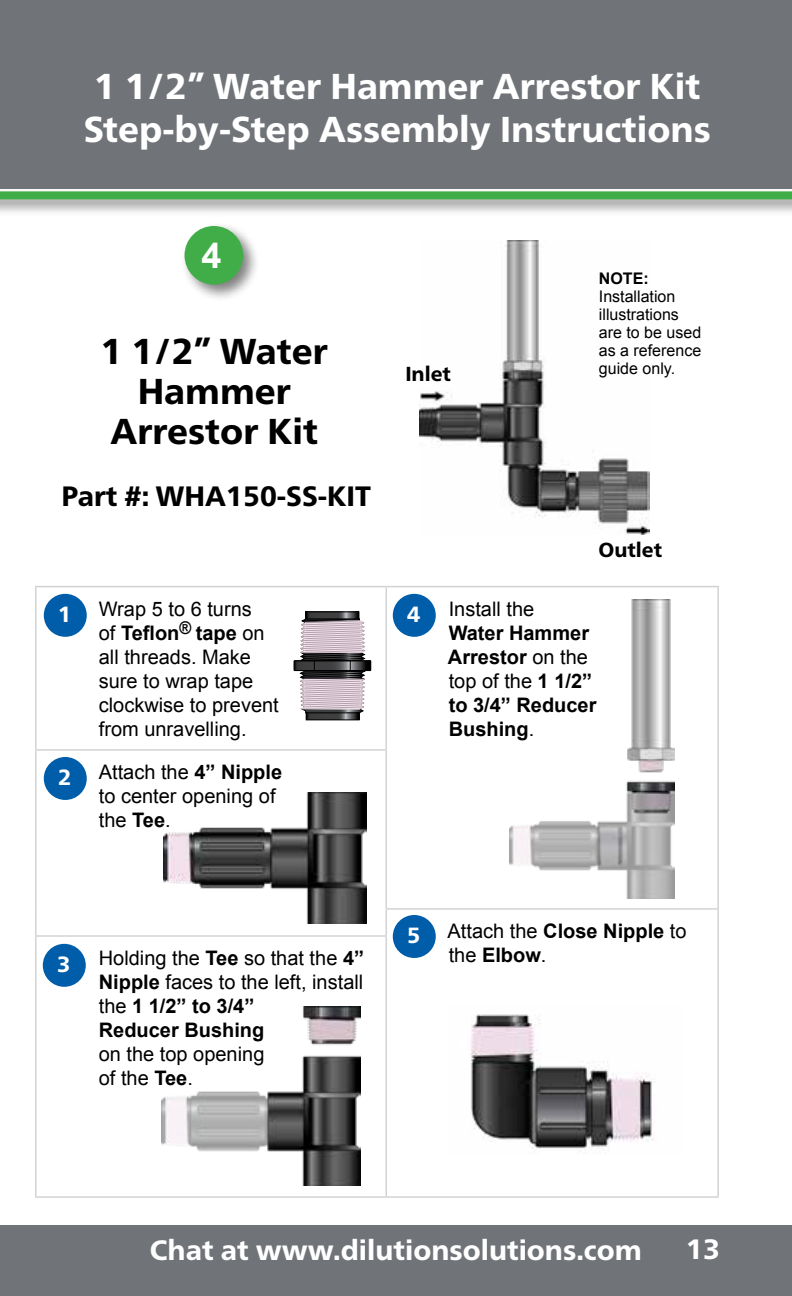
<style>
.page{position:relative;width:792px;height:1296px;background:#fff}
.page>*{position:absolute;margin:0;border:0;box-sizing:border-box;transform-origin:0 0}
.t1{font:800 36px/43.2px "Frutiger Neue LT Pro";color:#fff}
.t2{font:800 36px/40px "Frutiger Neue LT Pro";color:#000;text-align:center}
.t3{font:700 36px "Arial";color:#fff}
.t4{font:800 28px "Frutiger Neue LT Pro";color:#fff}
.t5{font:800 28px "Frutiger Neue LT Pro";color:#000}
.t6{font:800 22px "Frutiger Neue LT Pro";color:#fff}
.t7{font:800 20.4px "Frutiger Neue LT Pro";color:#000}
.t8{font:20px/24px "Arial";color:#000}
.t9{font:700 20px/24px "Arial";color:#000}
.t10{font:16px/18px "Arial";color:#000}
.t11{font:700 16px "Arial";color:#000}
.s1{font-weight:700}
.s2{font-weight:400}
</style>
<div class="page">
<div style="left:0;top:0;width:792px;height:188px;background:#707378"></div>
<div style="left:0;top:1225px;width:792px;height:71px;background:#707378"></div>
<div style="left:0;top:187px;width:792px;height:29px;background:#000;opacity:.5"></div>
<div style="left:0;top:191px;width:792px;height:8px;background:#41ad49"></div>
<hr style="left:35px;top:586px;width:351px;height:1px;background:#d1d3d4">
<hr style="left:35px;top:587px;width:2px;height:162px;background:#d1d3d4">
<hr style="left:386px;top:586px;width:333px;height:1px;background:#d1d3d4">
<hr style="left:386px;top:587px;width:1px;height:162px;background:#d1d3d4">
<hr style="left:717px;top:587px;width:2px;height:163px;background:#d1d3d4">
<hr style="left:35px;top:749px;width:352px;height:2px;background:#d1d3d4">
<hr style="left:35px;top:751px;width:2px;height:158px;background:#d1d3d4">
<hr style="left:386px;top:751px;width:1px;height:157px;background:#d1d3d4">
<hr style="left:717px;top:750px;width:2px;height:158px;background:#d1d3d4">
<hr style="left:35px;top:909px;width:2px;height:26px;background:#d1d3d4">
<hr style="left:386px;top:908px;width:333px;height:2px;background:#d1d3d4">
<svg style="left:386px;top:910px;width:1px;height:25px"></svg>
<hr style="left:717px;top:910px;width:2px;height:26px;background:#d1d3d4">
<hr style="left:35px;top:935px;width:352px;height:2px;background:#d1d3d4">
<hr style="left:35px;top:937px;width:2px;height:259px;background:#d1d3d4">
<hr style="left:386px;top:937px;width:1px;height:259px;background:#d1d3d4">
<hr style="left:717px;top:936px;width:2px;height:260px;background:#d1d3d4">
<hr style="left:35px;top:1196px;width:351px;height:2px;background:#d1d3d4">
<hr style="left:386px;top:1196px;width:333px;height:2px;background:#d1d3d4">
<img style="left:161px;top:1007px;width:200px;height:178px">
<img style="left:164px;top:792px;width:202px;height:132px">
<img style="left:419px;top:240px;width:231px;height:294px">
<div style="left:44px;top:594px;width:43px;height:43px;background:#005daa;border-radius:50%"></div>
<div style="left:44px;top:757px;width:43px;height:43px;background:#005daa;border-radius:50%"></div>
<div style="left:43px;top:944px;width:43px;height:43px;background:#005daa;border-radius:50%"></div>
<div style="left:393px;top:594px;width:43px;height:43px;background:#005daa;border-radius:50%"></div>
<img style="left:509px;top:600px;width:165px;height:298px">
<img style="left:471px;top:1014px;width:183px;height:135px">
<div style="left:393px;top:915px;width:43px;height:43px;background:#005daa;border-radius:50%"></div>
<div style="left:181px;top:222px;width:80px;height:80px;background:#000;opacity:.5"></div>
<div style="left:185px;top:226px;width:58px;height:59px;background:#41ad49;border-radius:50%"></div>
<svg style="left:308px;top:715px;width:50px;height:3px"></svg>
<div style="left:306px;top:713px;width:54px;height:7px;border:1px solid #000"></div>
<svg style="left:308px;top:614px;width:49px;height:3px"></svg>
<div style="left:306px;top:612px;width:53px;height:7px;border:1px solid #000"></div>
<svg style="left:294px;top:618px;width:77px;height:96px"></svg>
<h1 class="t1" style="left:84px;top:64px;width:629px">1 1/2” Water Hammer Arrestor Kit<br>Step-by-Step Assembly Instructions</h1>
<h1 class="t3" style="left:202px;top:231px;width:22px">4</h1>
<h1 class="t2" style="left:101px;top:331px;width:228px">1 1/2” Water<br>Hammer<br>Arrestor Kit</h1>
<h2 class="t5" style="left:62px;top:480px;width:311px">Part #: WHA150-SS-KIT</h2>
<p class="t7" style="left:405px;top:362px;width:47px">Inlet</p>
<p class="t11" style="left:599px;top:267px;width:51px">NOTE:</p>
<p class="t10" style="left:599px;top:287px;width:104px">Installation illustrations are to be used as a reference guide only.</p>
<p class="t7" style="left:598px;top:538px;width:65px">Outlet</p>
<p class="t6" style="left:58px;top:601px;width:15px">1</p>
<p class="t6" style="left:58px;top:764px;width:15px">2</p>
<p class="t8" style="left:99px;top:597px;width:182px">Wrap 5 to 6 turns<br>of <span class="s1">Teflon</span><sup>®</sup> <span class="s1">tape</span> on all threads. Make sure to wrap tape clockwise to prevent from unravelling.</p>
<p class="t8" style="left:449px;top:597px;width:87px">Install the</p>
<p class="t6" style="left:407px;top:601px;width:15px">4</p>
<p class="t9" style="left:448px;top:621px;width:150px">Water Hammer<br>Arrestor <span class="s2">on the top of the</span> 1 1/2” to 3/4” Reducer<br>Bushing<span class="s2">.</span></p>
<p class="t8" style="left:99px;top:760px;width:185px">Attach the <span class="s1">4” Nipple </span>to center opening of the <span class="s1">Tee</span>.</p>
<p class="t6" style="left:57px;top:951px;width:15px">3</p>
<p class="t6" style="left:407px;top:922px;width:15px">5</p>
<p class="t8" style="left:448px;top:919px;width:240px">Attach the <span class="s1">Close Nipple</span> to</p>
<p class="t8" style="left:99px;top:946px;width:267px">Holding the <span class="s1">Tee</span> so that the <span class="s1">4”</span></p>
<p class="t9" style="left:449px;top:943px;width:99px"><span class="s2">the</span> Elbow<span class="s2">.</span></p>
<p class="t9" style="left:99px;top:971px;width:266px">Nipple <span class="s2">faces to the left, install the</span> 1 1/2” to 3/4”<br>Reducer Bushing</p>
<p class="t8" style="left:99px;top:1042px;width:167px">on the top opening of the <span class="s1">Tee</span>.</p>
<h2 class="t4" style="left:182px;top:1233px;width:430px">Chat at www.dosatronusa.com</h2>
<h2 class="t4" style="left:150px;top:1234px;width:65px">Chat</h2>
<h2 class="t4" style="left:256px;top:1234px;width:388px">www.dilutions lutions.com</h2>
<h2 class="t4" style="left:686px;top:1233px;width:35px">13</h2>
</div>
